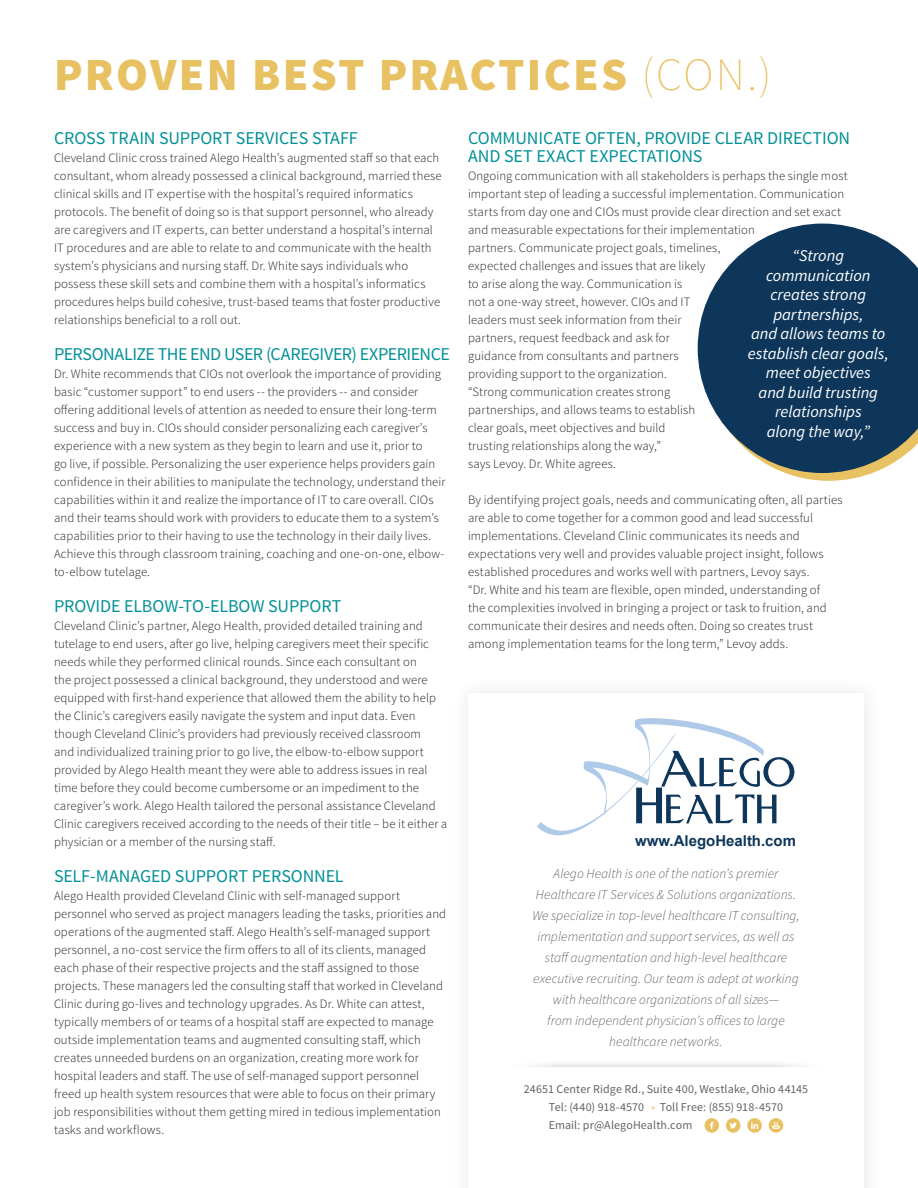
<style>
.page{position:relative;width:918px;height:1188px;background:#fff}
.page>*{position:absolute;margin:0;border:0;box-sizing:border-box;transform-origin:0 0}
.t1{font:900 46.2px "Source Sans Pro";letter-spacing:.05em;color:#e8c162}
.t2{font:18px/18px "Source Sans Pro";letter-spacing:-.01em;color:#009097}
.t3{font:18px "Source Sans Pro";letter-spacing:-.03em;color:#009097}
.t4{font:italic 16.5px/19.5px "Source Sans Pro";letter-spacing:-.005em;color:#fff;text-align:center}
.t5{font:700 15px "Arial";color:#0e365a}
.t6{font:italic 300 13.5px/21px "Source Sans Pro";color:#636366;text-align:center}
.body{font:300 12.75px/18px "Source Sans Pro";letter-spacing:.01em;color:#231f20}
.t7{font:12px/18px "Source Sans Pro";letter-spacing:.01em;color:#636366;text-align:center}
.s1{font-weight:200}
.s2{color:#eece86}
</style>
<div class="page">
<svg style="left:785px;top:473px;width:87px;height:8px"></svg>
<svg style="left:698px;top:224px;width:220px;height:249px;fill:#0e365a"></svg>
<svg style="left:537px;top:718px;width:257px;height:117px"></svg>
<svg style="left:726px;top:1118px;width:14px;height:15px"></svg>
<svg style="left:769px;top:1118px;width:14px;height:15px"></svg>
<svg style="left:747px;top:1118px;width:15px;height:15px"></svg>
<svg style="left:705px;top:1118px;width:14px;height:15px"></svg>
<svg style="left:535px;top:1064px;width:262px;height:3px"></svg>
<p class="t1" style="left:54px;top:45px;width:719px">PROVEN BEST PRACTICES <span class="s1">(CON.)</span></p>
<h2 class="t2" style="left:54px;top:129px;width:305px">CROSS TRAIN SUPPORT SERVICES STAFF</h2>
<p class="body" style="left:54px;top:149px;width:389px">Cleveland Clinic cross trained Alego Health’s augmented staff so that each consultant, whom already possessed a clinical background, married these clinical skills and IT expertise with the hospital’s required informatics protocols. The benefit of doing so is that support personnel, who already are caregivers and IT experts, can better understand a hospital’s internal IT procedures and are able to relate to and communicate with the health system’s physicians and nursing staff. Dr. White says individuals who possess these skill sets and combine them with a hospital’s informatics procedures helps build cohesive, trust-based teams that foster productive relationships beneficial to a roll out.</p>
<h2 class="t3" style="left:54px;top:343px;width:398px">PERSONALIZE THE END USER (CAREGIVER) EXPERIENCE</h2>
<p class="body" style="left:54px;top:365px;width:393px">Dr. White recommends that CIOs not overlook the importance of providing basic “customer support” to end users -- the providers -- and consider offering additional levels of attention as needed to ensure their long-term success and buy in. CIOs should consider personalizing each caregiver’s experience with a new system as they begin to learn and use it, prior to<br>go live, if possible. Personalizing the user experience helps providers gain confidence in their abilities to manipulate the technology, understand their capabilities within it and realize the importance of IT to care overall. CIOs and their teams should work with providers to educate them to a system’s capabilities prior to their having to use the technology in their daily lives.<br>Achieve this through classroom training, coaching and one-on-one, elbow&shy;to-elbow tutelage.</p>
<h2 class="t2" style="left:54px;top:597px;width:289px">PROVIDE ELBOW-TO-ELBOW SUPPORT</h2>
<p class="body" style="left:54px;top:617px;width:395px">Cleveland Clinic’s partner, Alego Health, provided detailed training and tutelage to end users, after go live, helping caregivers meet their specific needs while they performed clinical rounds. Since each consultant on<br>the project possessed a clinical background, they understood and were equipped with first-hand experience that allowed them the ability to help the Clinic’s caregivers easily navigate the system and input data. Even though Cleveland Clinic’s providers had previously received classroom<br>and individualized training prior to go live, the elbow-to-elbow support provided by Alego Health meant they were able to address issues in real time before they could become cumbersome or an impediment to the caregiver’s work. Alego Health tailored the personal assistance Cleveland Clinic caregivers received according to the needs of their title – be it either a physician or a member of the nursing staff.</p>
<h2 class="t2" style="left:54px;top:867px;width:291px">SELF-MANAGED SUPPORT PERSONNEL</h2>
<p class="body" style="left:54px;top:887px;width:394px">Alego Health provided Cleveland Clinic with self-managed support personnel who served as project managers leading the tasks, priorities and operations of the augmented staff. Alego Health’s self-managed support personnel, a no-cost service the firm offers to all of its clients, managed each phase of their respective projects and the staff assigned to those projects. These managers led the consulting staff that worked in Cleveland Clinic during go-lives and technology upgrades. As Dr. White can attest, typically members of or teams of a hospital staff are expected to manage outside implementation teams and augmented consulting staff, which creates unneeded burdens on an organization, creating more work for hospital leaders and staff. The use of self-managed support personnel freed up health system resources that were able to focus on their primary job responsibilities without them getting mired in tedious implementation tasks and workflows.</p>
<h2 class="t2" style="left:468px;top:129px;width:384px">COMMUNICATE OFTEN, PROVIDE CLEAR DIRECTION<br>AND SET EXACT EXPECTATIONS</h2>
<p class="body" style="left:468px;top:167px;width:381px">Ongoing communication with all stakeholders is perhaps the single most important step of leading a successful implementation. Communication starts from day one and CIOs must provide clear direction and set exact and measurable expectations for their implementation<br>partners. Communicate project goals, timelines,<br>expected challenges and issues that are likely<br>to arise along the way. Communication is<br>not a one-way street, however. CIOs and IT<br>leaders must seek information from their<br>partners, request feedback and ask for<br>guidance from consultants and partners<br>providing support to the organization.<br>“Strong communication creates strong<br>partnerships, and allows teams to establish<br>clear goals, meet objectives and build<br>trusting relationships along the way,”<br>says Levoy. Dr. White agrees.</p>
<p class="body" style="left:468px;top:491px;width:376px">By identifying project goals, needs and communicating often, all parties are able to come together for a common good and lead successful implementations. Cleveland Clinic communicates its needs and expectations very well and provides valuable project insight, follows established procedures and works well with partners, Levoy says.<br>“Dr. White and his team are flexible, open minded, understanding of<br>the complexities involved in bringing a project or task to fruition, and communicate their desires and needs often. Doing so creates trust among implementation teams for the long term,” Levoy adds.</p>
<p class="t4" style="left:748px;top:246px;width:142px">“Strong communication creates strong partnerships,<br>and allows teams to establish clear goals, meet objectives<br>and build trusting relationships<br>along the way,”</p>
<p class="t5" style="left:635px;top:831px;width:162px">www.AlegoHealth.com</p>
<p class="t6" style="left:532px;top:863px;width:269px">Alego Health is one of the nation’s premier Healthcare IT Services &amp; Solutions organizations.<br>We specialize in top-level healthcare IT consulting, implementation and support services, as well as staff augmentation and high-level healthcare executive recruiting. Our team is adept at working with healthcare organizations of all sizes—<br>from independent physician’s offices to large healthcare networks.</p>
<p class="t7" style="left:524px;top:1080px;width:286px">24651 Center Ridge Rd., Suite 400, Westlake, Ohio 44145<br>Tel: (440) 918-4570 <span class="s2">•</span> Toll Free: (855) 918-4570</p>
<p class="t7" style="left:549px;top:1116px;width:145px">Email: pr@AlegoHealth.com</p>
</div>
